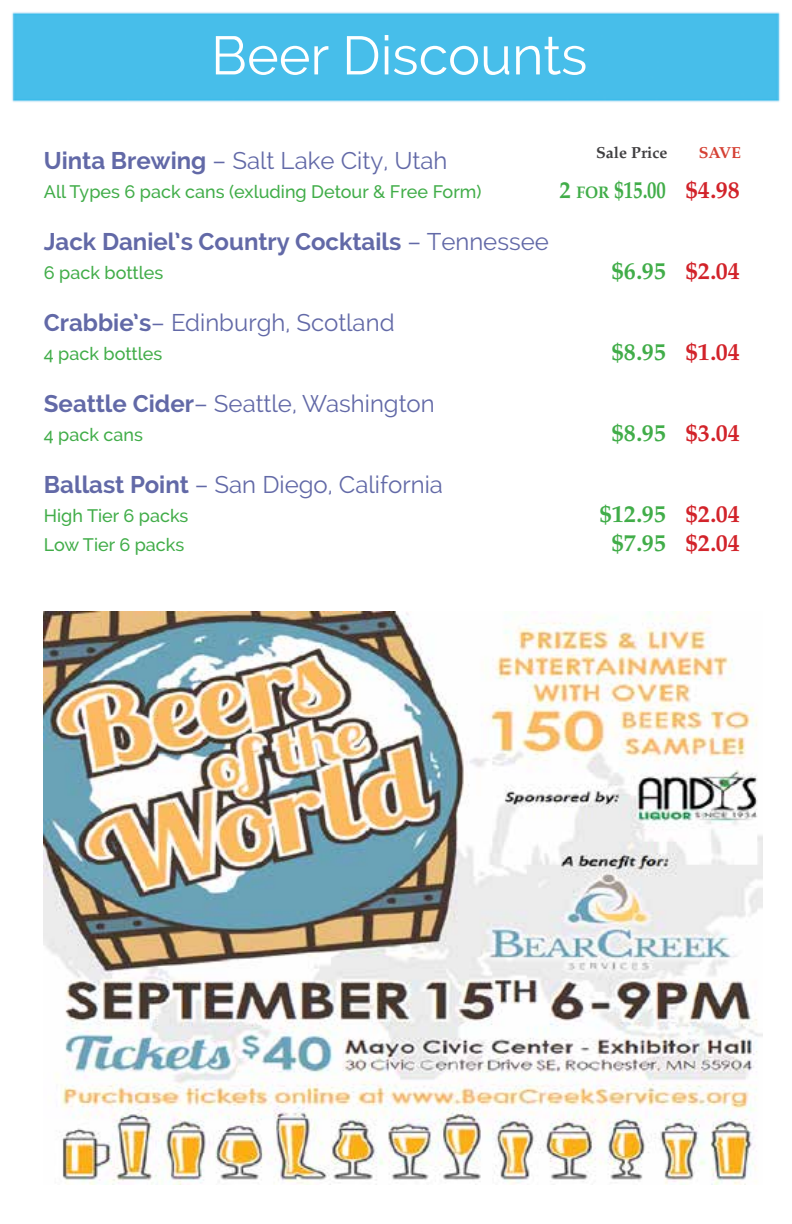
<style>
.page{position:relative;width:792px;height:1224px;background:#fff}
.page>*{position:absolute;margin:0;border:0;box-sizing:border-box;transform-origin:0 0}
.t1{font:54px "Raleway";color:#fff}
.t2{font:24px "Raleway";color:#6269a7}
.t3{font:700 24px "Palm Springs";color:#41ad49}
.t4{font:700 24px "Raleway";color:#6269a7}
.t5{font:700 24px "Palm Springs";color:#41ad49;scale:.94 1}
.t6{font:500 18px "Raleway";color:#41ad49}
.t7{font:700 16px "Palm Springs";color:#414042}
.t8{font:700 16px "Palm Springs";color:#d54134}
.s1{font-weight:700}
.s2{font-size:16.8px}
.s3{color:#d2232a}
.s4{font-weight:400}
</style>
<div class="page">
<img style="left:12px;top:12px;width:768px;height:90px">
<img style="left:44px;top:612px;width:719px;height:572px">
<h1 class="t1" style="left:211px;top:24px;width:378px">Beer Discounts</h1>
<p class="t7" style="left:596px;top:143px;width:73px">Sale Price</p>
<p class="t8" style="left:699px;top:143px;width:44px">SAVE</p>
<p class="t2" style="left:44px;top:146px;width:405px"><span class="s1">Uinta Brewing</span> – Salt Lake City, Utah</p>
<p class="t6" style="left:44px;top:181px;width:439px">All Types 6 pack cans (exluding Detour &amp; Free Form)</p>
<p class="t5" style="left:559px;top:176px;width:193px">2 <span class="s2">for</span> $15.00 <span class="s3">$4.98</span></p>
<p class="t4" style="left:44px;top:228px;width:507px">Jack Daniel’s Country Cocktails <span class="s4">– Tennessee</span></p>
<p class="t6" style="left:44px;top:262px;width:121px">6 pack bottles</p>
<p class="t3" style="left:612px;top:257px;width:129px">$6.95 <span class="s3">$2.04</span></p>
<p class="t2" style="left:44px;top:309px;width:352px"><span class="s1">Crabbie’s</span>– Edinburgh, Scotland</p>
<p class="t6" style="left:44px;top:343px;width:120px">4 pack bottles</p>
<p class="t3" style="left:612px;top:338px;width:129px">$8.95 <span class="s3">$1.04</span></p>
<p class="t2" style="left:44px;top:390px;width:392px"><span class="s1">Seattle Cider</span>– Seattle, Washington</p>
<p class="t6" style="left:44px;top:424px;width:101px">4 pack cans</p>
<p class="t3" style="left:612px;top:419px;width:129px">$8.95 <span class="s3">$3.04</span></p>
<p class="t2" style="left:44px;top:471px;width:401px"><span class="s1">Ballast Point</span> – San Diego, California</p>
<p class="t6" style="left:44px;top:505px;width:146px">High Tier 6 packs</p>
<p class="t3" style="left:600px;top:500px;width:141px">$12.95 <span class="s3">$2.04</span></p>
<p class="t6" style="left:44px;top:534px;width:142px">Low Tier 6 packs</p>
<p class="t3" style="left:612px;top:529px;width:129px">$7.95 <span class="s3">$2.04</span></p>
</div>
